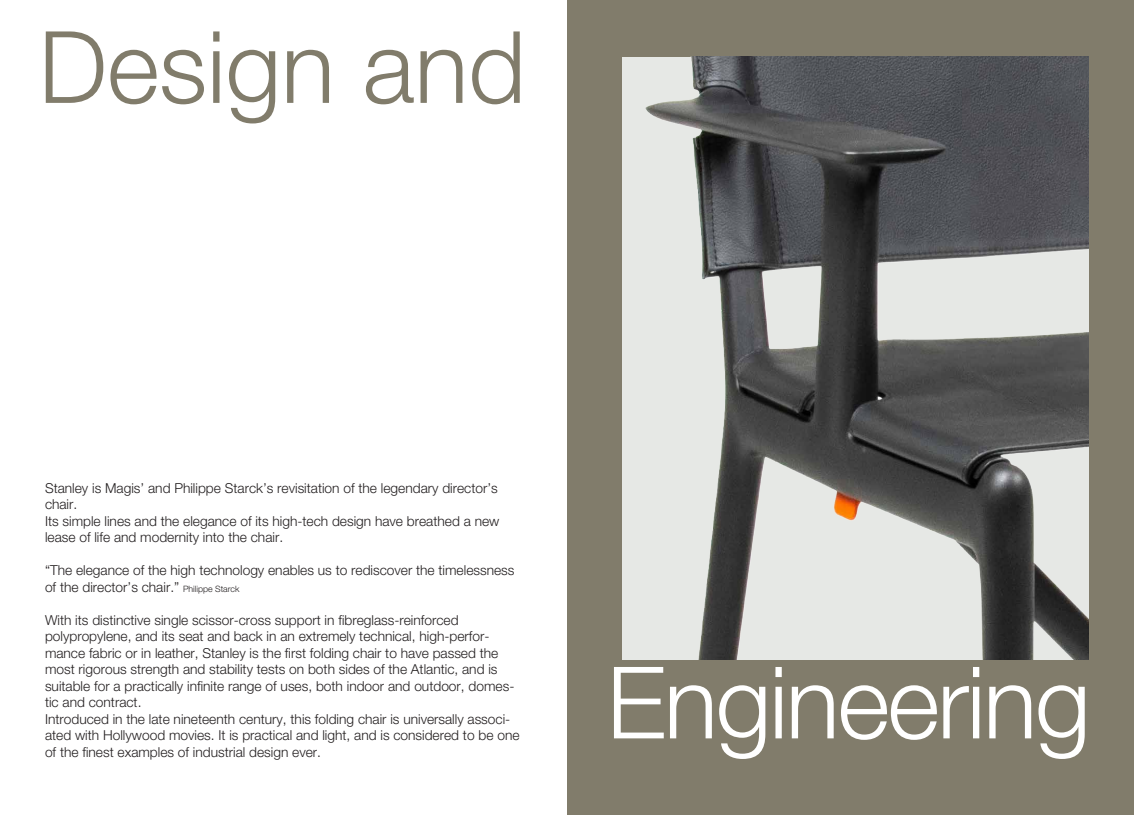
<style>
.page{position:relative;width:1134px;height:815px;background:#fff}
.page>*{position:absolute;margin:0;border:0;box-sizing:border-box;transform-origin:0 0}
.t1{font:300 100px "Helvetica Neue LT Std";letter-spacing:-.02em;color:#fff}
.t2{font:300 100px "Helvetica Neue LT Std";color:#817c6b}
.t3{font:13.75px/16.5px "Helvetica Neue LT 45 Lt";color:#231f20}
.s1{font-size:8.75px}
</style>
<div class="page">
<div style="left:567px;top:0;width:567px;height:815px;background:#817c6b"></div>
<img style="left:623px;top:57px;width:466px;height:603px">
<h1 class="t2" style="left:39px;top:6px;width:489px">Design and</h1>
<p class="t3" style="left:45px;top:479px;width:456px">Stanley is Magis’ and Philippe Starck’s revisitation of the legendary director’s chair.<br>Its simple lines and the elegance of its high-tech design have breathed a new lease of life and modernity into the chair.</p>
<p class="t3" style="left:45px;top:562px;width:471px">“The elegance of the high technology enables us to rediscover the timelessness of the director’s chair.” <span class="s1">Philippe Starck</span></p>
<p class="t3" style="left:45px;top:611px;width:476px">With its distinctive single scissor-cross support in fibreglass-reinforced polypropylene, and its seat and back in an extremely technical, high-perfor&shy;mance fabric or in leather, Stanley is the first folding chair to have passed the most rigorous strength and stability tests on both sides of the Atlantic, and is suitable for a practically infinite range of uses, both indoor and outdoor, domes&shy;tic and contract.<br>Introduced in the late nineteenth century, this folding chair is universally associ&shy;ated with Hollywood movies. It is practical and light, and is considered to be one of the finest examples of industrial design ever.</p>
<h1 class="t1" style="left:607px;top:642px;width:485px">Engineering</h1>
</div>
